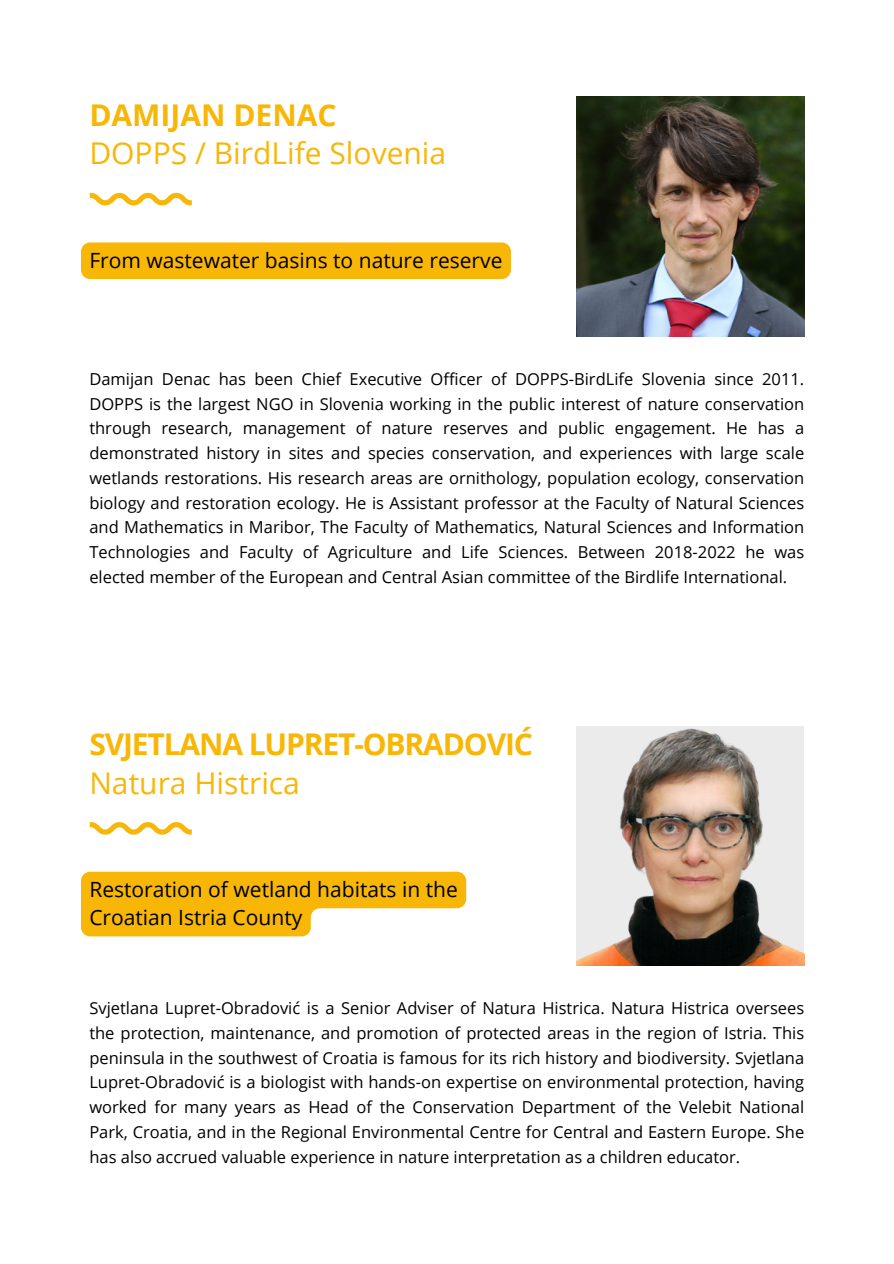
<style>
.page{position:relative;width:894px;height:1264px;background:#fff}
.page>*{position:absolute;margin:0;border:0;box-sizing:border-box;transform-origin:0 0}
.t1{font:700 30px/38.2px "Open Sans";letter-spacing:-.035em;color:#f8b607}
.t2{font:30px/38.2px "Open Sans";color:#f8b607}
.t3{font:21px/28.2px "Open Sans";color:#000}
.t4{font:16.5px/24.8px "Open Sans";color:#000;text-align:justify}
.s1{font-weight:700}
.s2{font-weight:400}
</style>
<div class="page">
<svg style="left:90px;top:193px;width:102px;height:12px"></svg>
<svg style="left:90px;top:822px;width:102px;height:12px"></svg>
<img style="left:576px;top:97px;width:228px;height:239px">
<img style="left:576px;top:726px;width:228px;height:239px">
<div style="left:81px;top:242px;width:430px;height:37px;background:#f8b607;border-radius:9px"></div>
<svg style="left:81px;top:871px;width:385px;height:65px"></svg>
<h2 class="t2" style="left:89px;top:95px;width:358px"><span class="s1">DAMIJAN DENAC<br></span>DOPPS / BirdLife Slovenia</h2>
<p class="t3" style="left:89px;top:246px;width:414px">From wastewater basins to nature reserve</p>
<p class="t4" style="left:89px;top:366px;width:716px">Damijan Denac has been Chief Executive Officer of DOPPS-BirdLife Slovenia since 2011.<br>DOPPS is the largest NGO in Slovenia working in the public interest of nature conservation through research, management of nature reserves and public engagement. He has a demonstrated history in sites and species conservation, and experiences with large scale wetlands restorations. His research areas are ornithology, population ecology, conservation biology and restoration ecology. He is Assistant professor at the Faculty of Natural Sciences and Mathematics in Maribor, The Faculty of Mathematics, Natural Sciences and Information Technologies and Faculty of Agriculture and Life Sciences. Between 2018-2022 he was elected member of the European and Central Asian committee of the Birdlife International.</p>
<p class="t1" style="left:89px;top:724px;width:445px">SVJETLANA LUPRET-OBRADOVIĆ<br><span class="s2">Natura Histrica</span></p>
<h2 class="t3" style="left:89px;top:875px;width:370px">Restoration of wetland habitats in the<br>Croatian Istria County</h2>
<h1 class="t4" style="left:89px;top:995px;width:716px">Svjetlana Lupret-Obradović is a Senior Adviser of Natura Histrica. Natura Histrica oversees the protection, maintenance, and promotion of protected areas in the region of Istria. This peninsula in the southwest of Croatia is famous for its rich history and biodiversity. Svjetlana Lupret-Obradović is a biologist with hands-on expertise on environmental protection, having worked for many years as Head of the Conservation Department of the Velebit National Park, Croatia, and in the Regional Environmental Centre for Central and Eastern Europe. She has also accrued valuable experience in nature interpretation as a children educator.</h1>
</div>
